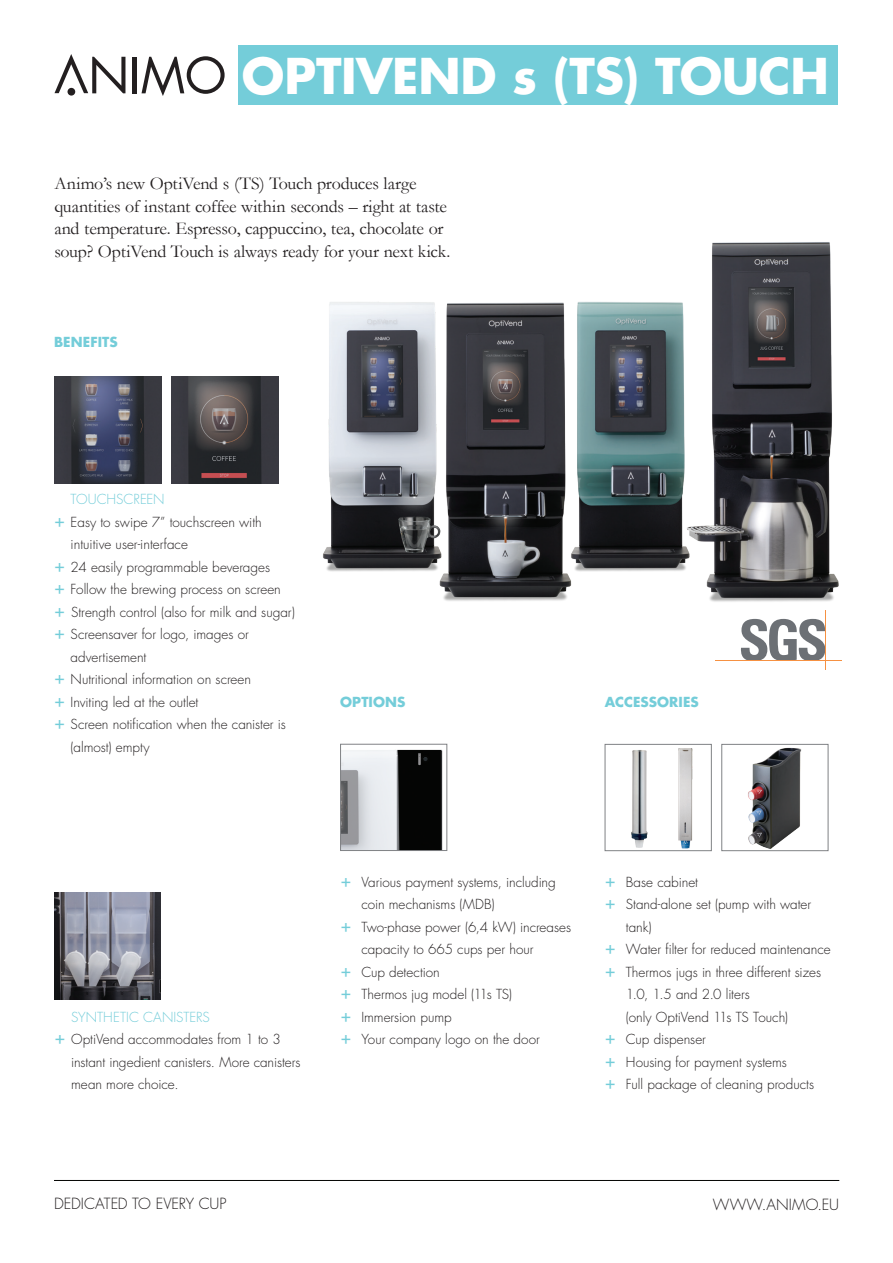
<style>
.page{position:relative;width:893px;height:1263px;background:#fff}
.page>*{position:absolute;margin:0;border:0;box-sizing:border-box;transform-origin:0 0}
.t1{font:700 48px "Futura Std";letter-spacing:-.005em;color:#fff}
.t2{font:18px/22.5px "Garamond";letter-spacing:-.01em;color:#231f20}
.t3{font:300 15px "Futura Std";color:#231f20}
.t4{font:300 13.5px "Futura Std";color:#231f20}
.t5{font:300 13.5px "Futura Std";color:#74cdd9}
.t6{font:700 13.5px "Futura Std";letter-spacing:.005em;color:#74cdd9}
.s1{font-weight:400;font-size:18px;color:#74cdd9}
</style>
<div class="page">
<div style="left:238px;top:45px;width:600px;height:60px;background:#74cdd9"></div>
<hr style="left:132px;top:57px;width:4px;height:36px;background:#231f20">
<svg style="left:142px;top:56px;width:83px;height:40px"></svg>
<svg style="left:55px;top:54px;width:70px;height:39px"></svg>
<div style="left:68px;top:88px;width:7px;height:8px;background:#231f20;border-radius:50%"></div>
<hr style="left:54px;top:1180px;width:785px;height:1px;background:#040503">
<img style="left:323px;top:302px;width:355px;height:299px">
<img style="left:342px;top:749px;width:101px;height:100px">
<div style="left:340px;top:744px;width:107px;height:107px;border:1px solid #808285"></div>
<img style="left:54px;top:893px;width:107px;height:106px">
<img style="left:54px;top:376px;width:107px;height:107px">
<img style="left:631px;top:750px;width:16px;height:98px">
<div style="left:605px;top:744px;width:106px;height:107px;border:1px solid #808285"></div>
<img style="left:678px;top:242px;width:161px;height:360px">
<img style="left:748px;top:747px;width:54px;height:102px">
<div style="left:722px;top:744px;width:106px;height:107px;border:1px solid #808285"></div>
<img style="left:678px;top:748px;width:15px;height:101px">
<svg style="left:741px;top:619px;width:84px;height:41px"></svg>
<hr style="left:715px;top:660px;width:127px;height:1px;background:#f69142">
<hr style="left:825px;top:611px;width:1px;height:59px;background:#f69142">
<img style="left:171px;top:376px;width:107px;height:107px">
<h1 class="t1" style="left:242px;top:44px;width:588px">OPTIVEND s (TS) TOUCH</h1>
<h2 class="t2" style="left:54px;top:172px;width:397px">Animo’s new OptiVend s (TS) Touch produces large quantities of instant coffee within seconds – right at taste and temperature. Espresso, cappuccino, tea, chocolate or soup? OptiVend Touch is always ready for your next kick.</h2>
<p class="t6" style="left:54px;top:332px;width:65px">BENEFITS</p>
<p class="t5" style="left:71px;top:491px;width:95px">TOUCHSCREEN</p>
<p class="t4" style="left:54px;top:513px;width:209px"><span class="s1">+</span> Easy to swipe 7” touchscreen with</p>
<p class="t4" style="left:71px;top:536px;width:119px">intuitive user-interface</p>
<p class="t4" style="left:54px;top:558px;width:218px"><span class="s1">+</span> 24 easily programmable beverages</p>
<p class="t4" style="left:54px;top:581px;width:228px"><span class="s1">+</span> Follow the brewing process on screen</p>
<p class="t4" style="left:54px;top:603px;width:242px"><span class="s1">+</span> Strength control (also for milk and sugar)</p>
<p class="t4" style="left:54px;top:626px;width:196px"><span class="s1">+</span> Screensaver for logo, images or</p>
<p class="t4" style="left:71px;top:648px;width:77px">advertisement</p>
<p class="t4" style="left:54px;top:671px;width:198px"><span class="s1">+</span> Nutritional information on screen</p>
<p class="t4" style="left:54px;top:693px;width:146px"><span class="s1">+</span> Inviting led at the outlet</p>
<p class="t4" style="left:54px;top:716px;width:233px"><span class="s1">+</span> Screen notification when the canister is</p>
<p class="t4" style="left:71px;top:738px;width:81px">(almost) empty</p>
<p class="t6" style="left:340px;top:692px;width:67px">OPTIONS</p>
<p class="t6" style="left:605px;top:692px;width:95px">ACCESSORIES</p>
<p class="t5" style="left:71px;top:1008px;width:140px">SYNTHETIC CANISTERS</p>
<p class="t4" style="left:55px;top:1031px;width:228px"><span class="s1">+</span> OptiVend accommodates from 1 to 3</p>
<p class="t4" style="left:71px;top:1053px;width:231px">instant ingedient canisters. More canisters</p>
<p class="t4" style="left:71px;top:1076px;width:109px">mean more choice.</p>
<p class="t4" style="left:340px;top:873px;width:217px"><span class="s1">+</span> Various payment systems, including</p>
<p class="t4" style="left:361px;top:896px;width:135px">coin mechanisms (MDB)</p>
<p class="t4" style="left:340px;top:918px;width:232px"><span class="s1">+</span> Two-phase power (6,4 kW) increases</p>
<p class="t4" style="left:361px;top:941px;width:174px">capacity to 665 cups per hour</p>
<p class="t4" style="left:340px;top:963px;width:101px"><span class="s1">+</span> Cup detection</p>
<p class="t4" style="left:340px;top:986px;width:173px"><span class="s1">+</span> Thermos jug model (11s TS)</p>
<p class="t4" style="left:340px;top:1008px;width:113px"><span class="s1">+</span> Immersion pump</p>
<p class="t4" style="left:340px;top:1031px;width:201px"><span class="s1">+</span> Your company logo on the door</p>
<p class="t4" style="left:605px;top:873px;width:95px"><span class="s1">+</span> Base cabinet</p>
<p class="t4" style="left:605px;top:896px;width:208px"><span class="s1">+</span> Stand-alone set (pump with water</p>
<p class="t4" style="left:626px;top:918px;width:27px">tank)</p>
<p class="t4" style="left:605px;top:941px;width:227px"><span class="s1">+</span> Water filter for reduced maintenance</p>
<p class="t4" style="left:605px;top:963px;width:218px"><span class="s1">+</span> Thermos jugs in three different sizes</p>
<p class="t4" style="left:626px;top:986px;width:125px">1.0, 1.5 and 2.0 liters</p>
<p class="t4" style="left:626px;top:1008px;width:164px">(only OptiVend 11s TS Touch)</p>
<p class="t4" style="left:605px;top:1031px;width:103px"><span class="s1">+</span> Cup dispenser</p>
<p class="t4" style="left:605px;top:1053px;width:184px"><span class="s1">+</span> Housing for payment systems</p>
<p class="t4" style="left:605px;top:1076px;width:211px"><span class="s1">+</span> Full package of cleaning products</p>
<p class="t3" style="left:54px;top:1194px;width:174px">DEDICATED TO EVERY CUP</p>
<p class="t3" style="left:713px;top:1195px;width:128px">WWW.ANIMO.EU</p>
</div>
